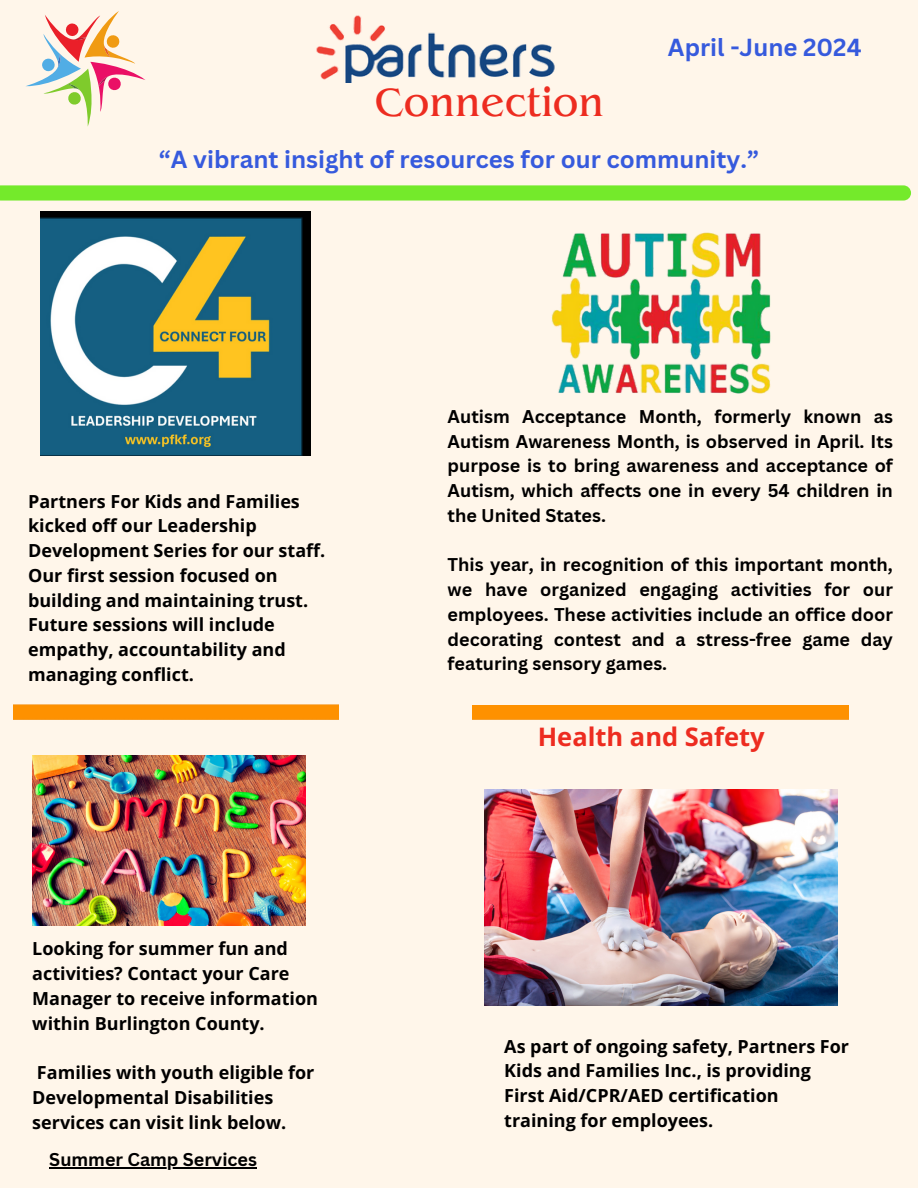
<style>
.page{position:relative;width:918px;height:1188px;background:#fff6ea}
.page>*{position:absolute;margin:0;border:0;box-sizing:border-box;transform-origin:0 0}
.t1{font:41.4px "Benguiat Pro ITC";color:#ed2c20}
.t2{font:700 25.5px "Open Sans";color:#ed2c20}
.t3{font:700 24px "Canva Sans";color:#365add}
.t4{font:700 18px/24.8px "Open Sans";color:#000}
.t5{font:700 18px/24.8px "Canva Sans";color:#000;text-align:justify}
</style>
<div class="page">
<img style="left:316px;top:15px;width:239px;height:68px">
<svg style="left:26px;top:11px;width:120px;height:116px"></svg>
<div style="left:0;top:185px;width:911px;height:15px;background:#74ea2b"></div>
<img style="left:551px;top:232px;width:220px;height:162px">
<img style="left:32px;top:756px;width:274px;height:170px">
<img style="left:473px;top:705px;width:376px;height:301px">
<div style="left:14px;top:704px;width:325px;height:15px;background:#fe9100"></div>
<img style="left:41px;top:212px;width:270px;height:244px">
<hr style="left:49px;top:1168px;width:208px;height:1px;background:#000">
<p class="t1" style="left:375px;top:87px;width:231px">Connection</p>
<p class="t3" style="left:668px;top:30px;width:195px">April -June 2024</p>
<p class="t3" style="left:159px;top:143px;width:602px">“A vibrant insight of resources for our community.”</p>
<h2 class="t4" style="left:28px;top:488px;width:299px">Partners For Kids and Families kicked off our Leadership<br>Development Series for our staff.<br>Our first session focused on building and maintaining trust.<br>Future sessions will include empathy, accountability and managing conflict.</h2>
<p class="t4" style="left:32px;top:936px;width:287px">Looking for summer fun and activities? Contact your Care<br>Manager to receive information within Burlington County.</p>
<p class="t4" style="left:32px;top:1060px;width:284px">Families with youth eligible for<br>Developmental Disabilities services can visit link below.</p>
<p class="t5" style="left:49px;top:1147px;width:209px">Summer Camp Services</p>
<p class="t5" style="left:448px;top:404px;width:447px">Autism Acceptance Month, formerly known as Autism Awareness Month, is observed in April. Its purpose is to bring awareness and acceptance of Autism, which affects one in every 54 children in the United States.</p>
<h2 class="t5" style="left:448px;top:552px;width:447px">This year, in recognition of this important month, we have organized engaging activities for our employees. These activities include an office door decorating contest and a stress-free game day featuring sensory games.</h2>
<p class="t2" style="left:538px;top:719px;width:228px">Health and Safety</p>
<p class="t4" style="left:504px;top:1033px;width:346px">As part of ongoing safety, Partners For Kids and Families Inc., is providing First Aid/CPR/AED certification training for employees.</p>
</div>
